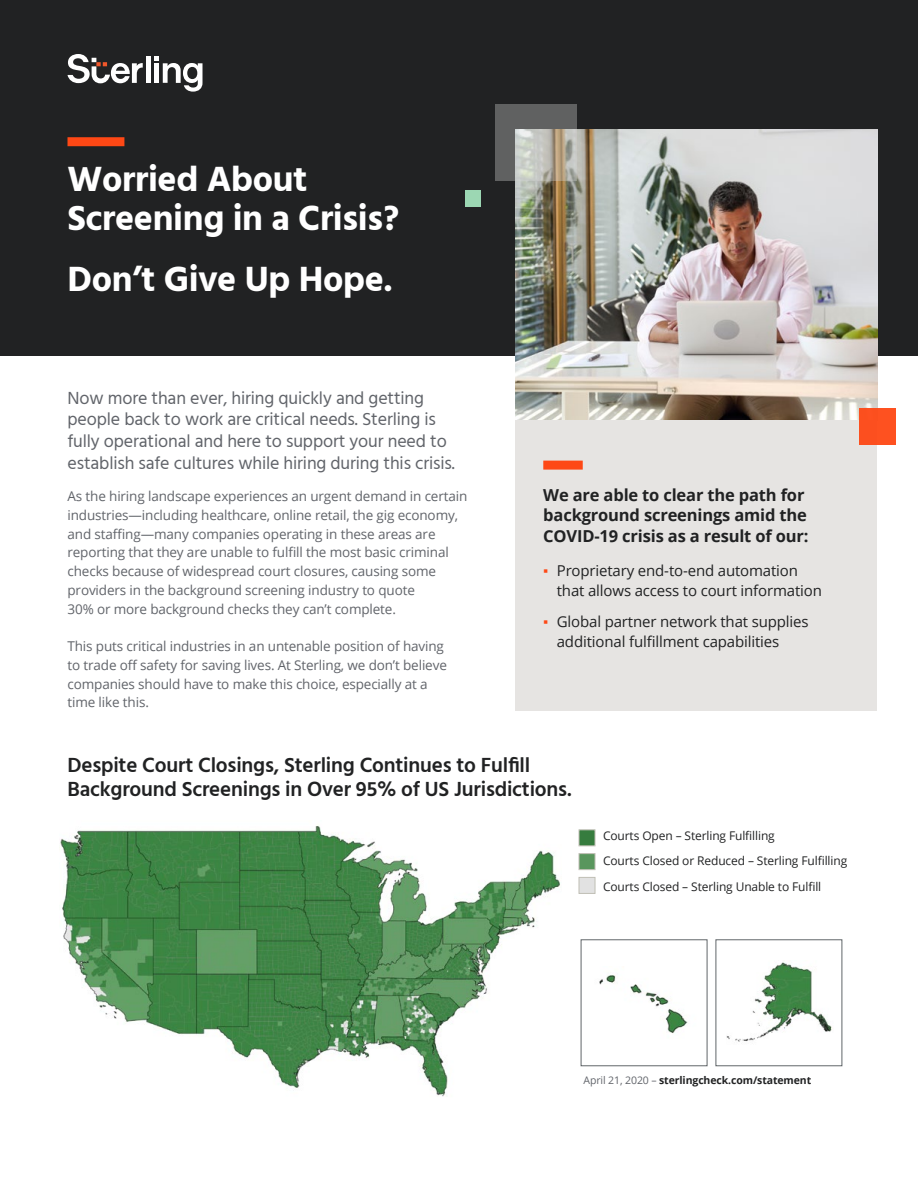
<style>
.page{position:relative;width:918px;height:1188px;background:#fff}
.page>*{position:absolute;margin:0;border:0;box-sizing:border-box;transform-origin:0 0}
.t1{font:700 36px/39px "Hind";letter-spacing:-.01em;color:#fff}
.t2{font:600 21px/24px "Hind";letter-spacing:-.01em;color:#212223}
.t3{font:18px/21.8px "Hind";letter-spacing:-.01em;color:#61646a}
.t4{font:700 16.5px/20.7px "Open Sans";letter-spacing:-.01em;color:#212223}
.t5{font:15px/20.2px "Open Sans";letter-spacing:-.01em;color:#212223}
.t6{font:13.5px/18.8px "Open Sans";letter-spacing:-.01em;color:#61646a}
.t7{font:12px/25.5px "Open Sans";letter-spacing:-.01em;color:#212223}
.t8{font:700 10.5px "Open Sans";letter-spacing:-.01em;color:#212223}
.s1{font-family:"Arial";color:#fe4815}
.s2{font-weight:400;color:#61646a}
</style>
<div class="page">
<div style="left:0;top:0;width:918px;height:355px;background:#212223"></div>
<div style="left:146px;top:56px;width:5px;height:27px;background:#fff"></div>
<svg style="left:154px;top:56px;width:48px;height:36px"></svg>
<svg style="left:68px;top:54px;width:75px;height:29px"></svg>
<img style="left:516px;top:129px;width:361px;height:291px">
<div style="left:516px;top:420px;width:361px;height:291px;background:#e6e4e2"></div>
<img style="left:60px;top:825px;width:500px;height:272px">
<div style="left:579px;top:830px;width:16px;height:16px;background:#367c3e;border:1px solid #c0bfb5"></div>
<div style="left:579px;top:853px;width:16px;height:17px;background:#59965d;border:1px solid #c0bfb5"></div>
<div style="left:579px;top:877px;width:16px;height:17px;background:#e2e2e2;border:1px solid #c0bfb5"></div>
<img style="left:599px;top:975px;width:89px;height:58px">
<img style="left:726px;top:962px;width:106px;height:80px">
<div style="left:465px;top:190px;width:16px;height:16px;background:#9cd7b3"></div>
<svg style="left:495px;top:104px;width:81px;height:77px;background:#908f89"></svg>
<div style="left:859px;top:408px;width:36px;height:36px;background:#fd5020"></div>
<div style="left:68px;top:137px;width:56px;height:9px;background:#fe4815"></div>
<div style="left:543px;top:461px;width:40px;height:9px;background:#fe4815"></div>
<h1 class="t1" style="left:68px;top:160px;width:333px">Worried About<br>Screening in a Crisis?</h1>
<h1 class="t1" style="left:68px;top:259px;width:327px">Don’t Give Up Hope.</h1>
<h3 class="t3" style="left:68px;top:388px;width:389px">Now more than ever, hiring quickly and getting people back to work are critical needs. Sterling is fully operational and here to support your need to establish safe cultures while hiring during this crisis.</h3>
<p class="t6" style="left:68px;top:487px;width:401px">As the hiring landscape experiences an urgent demand in certain industries—including healthcare, online retail, the gig economy, and staffing—many companies operating in these areas are reporting that they are unable to fulfill the most basic criminal checks because of widespread court closures, causing some providers in the background screening industry to quote<br>30% or more background checks they can’t complete.</p>
<p class="t6" style="left:68px;top:637px;width:381px">This puts critical industries in an untenable position of having to trade off safety for saving lives. At Sterling, we don’t believe companies should have to make this choice, especially at a time like this.</p>
<p class="t4" style="left:543px;top:484px;width:267px">We are able to clear the path for background screenings amid the<br>COVID-19 crisis as a result of our:</p>
<p class="t5" style="left:557px;top:560px;width:267px;text-indent:-14px"><span class="s1">▪</span> Proprietary end-to-end automation that allows access to court information</p>
<p class="t5" style="left:557px;top:611px;width:253px;text-indent:-14px"><span class="s1">▪</span> Global partner network that supplies additional fulfillment capabilities</p>
<h2 class="t2" style="left:68px;top:754px;width:506px">Despite Court Closings, Sterling Continues to Fulfill<br>Background Screenings in Over 95% of US Jurisdictions.</h2>
<p class="t7" style="left:603px;top:823px;width:246px">Courts Open – Sterling Fulfilling<br>Courts Closed or Reduced – Sterling Fulfilling<br>Courts Closed – Sterling Unable to Fulfill</p>
<p class="t8" style="left:584px;top:1073px;width:229px"><span class="s2">April 21, 2020 –</span> sterlingcheck.com/statement</p>
</div>
